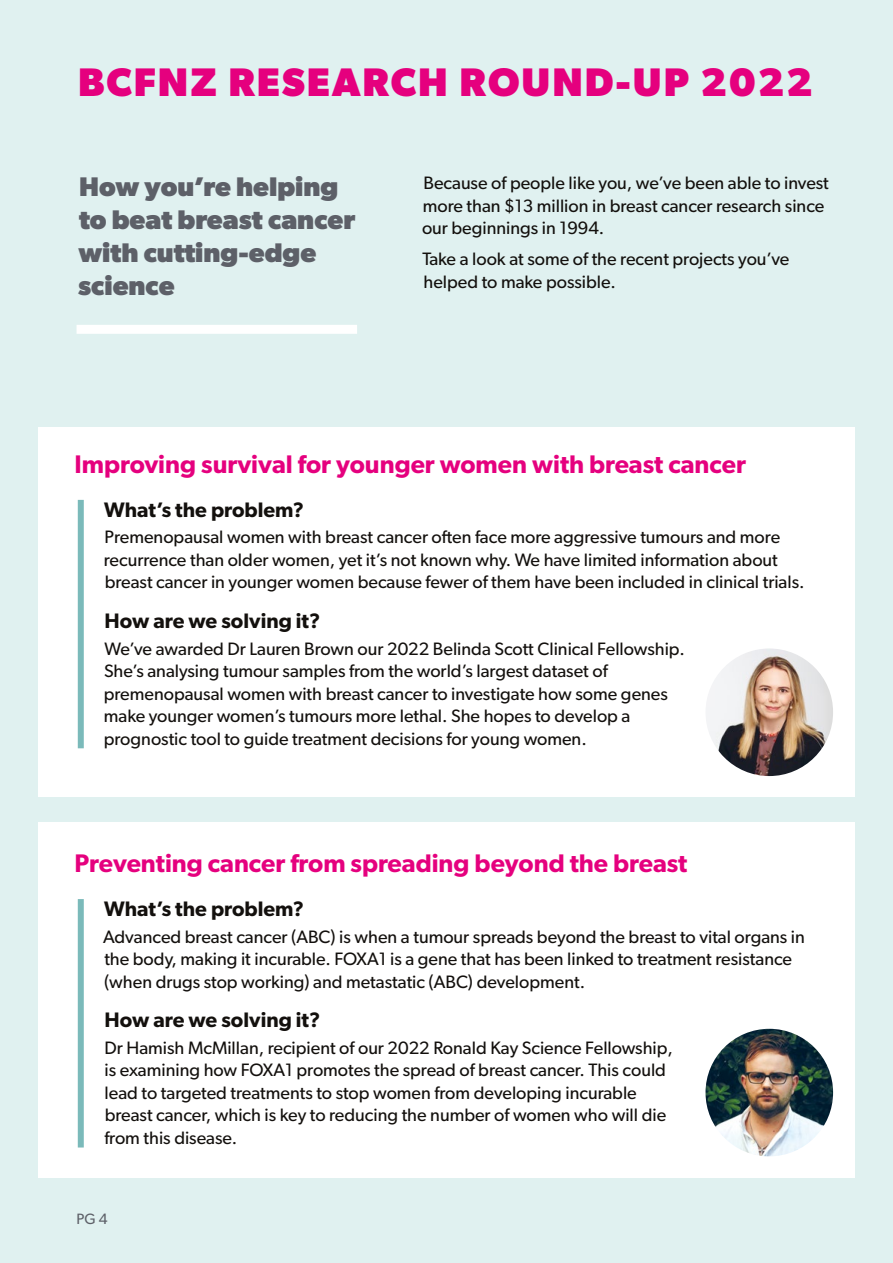
<style>
.page{position:relative;width:893px;height:1263px;background:#e0f1f0}
.page>*{position:absolute;margin:0;border:0;box-sizing:border-box;transform-origin:0 0}
.t1{font:700 40.05px "Gibson";letter-spacing:.05em;color:#e5007e}
.t2{font:700 27px/33px "Gibson";color:#5d6068}
.t3{font:600 25.5px "Gibson";color:#e5007e}
.t4{font:600 21px "Gibson";color:#13100d}
.t5{font:18px/22.5px "Gibson";color:#13100d}
.t6{font:15px "Gibson";color:#5d6068}
</style>
<div class="page">
<div style="left:77px;top:325px;width:280px;height:9px;background:#fff"></div>
<div style="left:38px;top:427px;width:817px;height:370px;background:#fff"></div>
<div style="left:78px;top:500px;width:6px;height:248px;background:#7bbaba"></div>
<img style="left:705px;top:648px;width:128px;height:128px;border-radius:64px">
<div style="left:38px;top:822px;width:817px;height:356px;background:#fff"></div>
<div style="left:78px;top:899px;width:6px;height:248px;background:#7bbaba"></div>
<img style="left:705px;top:1029px;width:128px;height:127px;border-radius:64px">
<h1 class="t1" style="left:78px;top:58px;width:736px">BCFNZ RESEARCH ROUND-UP 2022</h1>
<h2 class="t2" style="left:78px;top:170px;width:279px">How you’re helping to beat breast cancer with cutting-edge science</h2>
<p class="t5" style="left:422px;top:171px;width:408px">Because of people like you, we’ve been able to invest more than $13 million in breast cancer research since our beginnings in 1994.</p>
<p class="t5" style="left:422px;top:247px;width:368px">Take a look at some of the recent projects you’ve helped to make possible.</p>
<h3 class="t3" style="left:75px;top:449px;width:673px">Improving survival for younger women with breast cancer</h3>
<p class="t4" style="left:104px;top:497px;width:201px">What’s the problem?</p>
<p class="t5" style="left:104px;top:526px;width:702px">Premenopausal women with breast cancer often face more aggressive tumours and more recurrence than older women, yet it’s not known why. We have limited information about breast cancer in younger women because fewer of them have been included in clinical trials.</p>
<p class="t4" style="left:105px;top:608px;width:217px">How are we solving it?</p>
<p class="t5" style="left:104px;top:637px;width:583px">We’ve awarded Dr Lauren Brown our 2022 Belinda Scott Clinical Fellowship.<br>She’s analysing tumour samples from the world’s largest dataset of premenopausal women with breast cancer to investigate how some genes make younger women’s tumours more lethal. She hopes to develop a prognostic tool to guide treatment decisions for young women.</p>
<h3 class="t3" style="left:75px;top:848px;width:614px">Preventing cancer from spreading beyond the breast</h3>
<p class="t4" style="left:104px;top:896px;width:201px">What’s the problem?</p>
<p class="t5" style="left:103px;top:925px;width:703px">Advanced breast cancer (ABC) is when a tumour spreads beyond the breast to vital organs in the body, making it incurable. FOXA1 is a gene that has been linked to treatment resistance (when drugs stop working) and metastatic (ABC) development.</p>
<p class="t4" style="left:105px;top:1007px;width:217px">How are we solving it?</p>
<p class="t5" style="left:104px;top:1036px;width:570px">Dr Hamish McMillan, recipient of our 2022 Ronald Kay Science Fellowship, is examining how FOXA1 promotes the spread of breast cancer. This could lead to targeted treatments to stop women from developing incurable breast cancer, which is key to reducing the number of women who will die from this disease.</p>
<p class="t6" style="left:77px;top:1210px;width:32px">PG 4</p>
</div>
